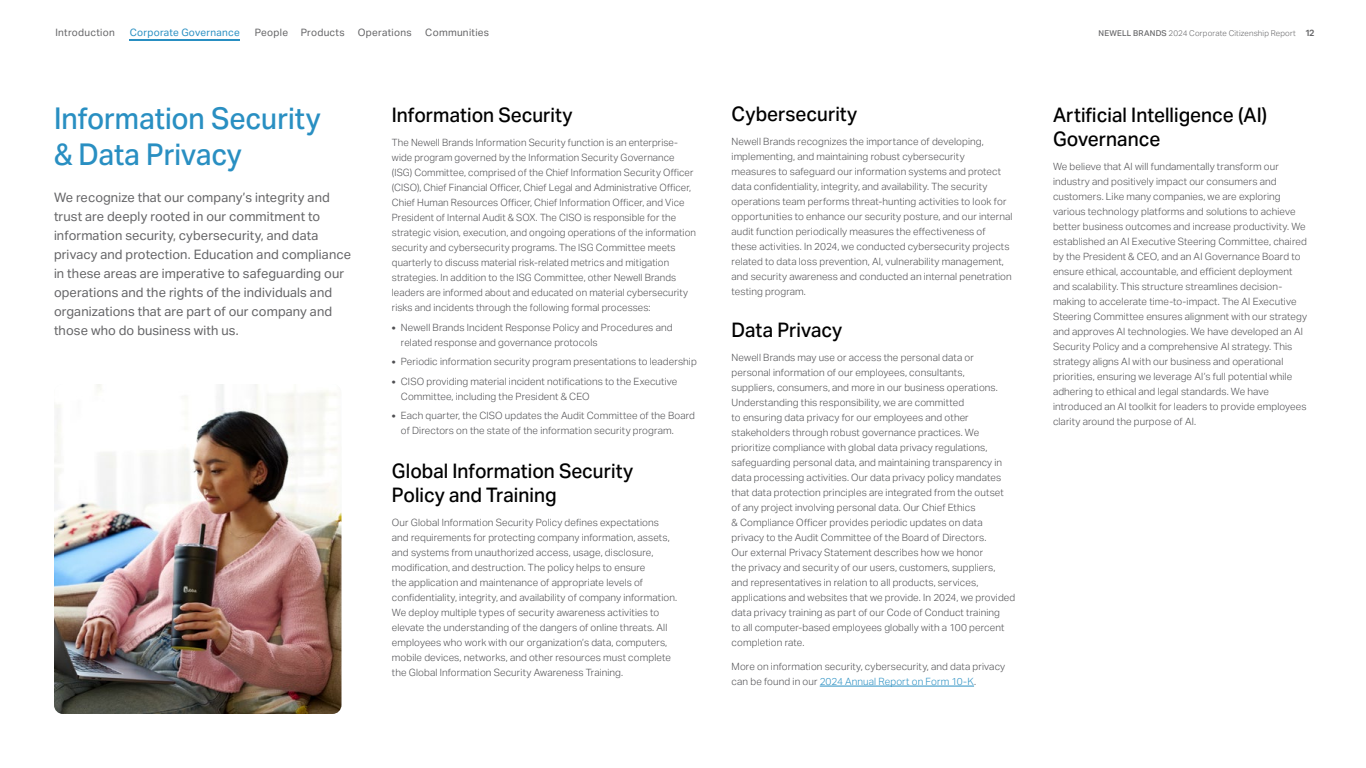
<style>
.page{position:relative;width:1366px;height:768px;background:#fff}
.page>*{position:absolute;margin:0;border:0;box-sizing:border-box;transform-origin:0 0}
.t1{font:500 30px/36px "Aktiv Grotesk";color:#298fc2;scale:.94 1}
.t2{font:500 20px/24px "Aktiv Grotesk";letter-spacing:.005em;color:#000;scale:.95 1}
.t3{font:13px/19px "Aktiv Grotesk";letter-spacing:.005em;color:#656567}
.t4{font:10.2px "Aktiv Grotesk";letter-spacing:.02em;color:#656567}
.t5{font:10.2px "Aktiv Grotesk";letter-spacing:.02em;color:#298fc2}
.t6{font:300 10px/15px "Aktiv Grotesk";letter-spacing:.01em;color:#4f4f52}
.t7{font:300 8px "Aktiv Grotesk";letter-spacing:.02em;color:#656567}
.s1{font-weight:500}
.s2{font-weight:600;font-size:9px}
.s3{font-weight:700}
.s4{color:#298fc2}
</style>
<div class="page">
<hr style="left:820px;top:686px;width:154px;height:1px;background:#298fc2">
<img style="left:54px;top:384px;width:288px;height:330px">
<hr style="left:130px;top:40px;width:110px;height:1px;background:#298fc2">
<p class="t4" style="left:55px;top:27px;width:61px">Introduction</p>
<p class="t5" style="left:130px;top:26px;width:112px">Corporate Governance</p>
<p class="t4" style="left:255px;top:26px;width:91px">People Products</p>
<p class="t4" style="left:358px;top:26px;width:55px">Operations</p>
<p class="t4" style="left:425px;top:26px;width:65px">Communities</p>
<p class="t7" style="left:1099px;top:28px;width:217px"><span class="s1">NEWELL BRANDS</span> 2024 Corporate Citizenship Report <span class="s2">12</span></p>
<h1 class="t1" style="left:54px;top:101px;width:285px">Information Security &amp; Data Privacy</h1>
<p class="t3" style="left:54px;top:188px;width:299px">We recognize that our company’s integrity and trust are deeply rooted in our commitment to information security, cybersecurity, and data privacy and protection. Education and compliance in these areas are imperative to safeguarding our operations and the rights of the individuals and organizations that are part of our company and those who do business with us.</p>
<h2 class="t2" style="left:392px;top:103px;width:192px">Information Security</h2>
<p class="t6" style="left:392px;top:135px;width:306px">The Newell Brands Information Security function is an enterprise&shy;wide program governed by the Information Security Governance (ISG) Committee, comprised of the Chief Information Security Officer (CISO), Chief Financial Officer, Chief Legal and Administrative Officer, Chief Human Resources Officer, Chief Information Officer, and Vice President of Internal Audit &amp; SOX. The CISO is responsible for the strategic vision, execution, and ongoing operations of the information security and cybersecurity programs. The ISG Committee meets quarterly to discuss material risk-related metrics and mitigation strategies. In addition to the ISG Committee, other Newell Brands leaders are informed about and educated on material cybersecurity risks and incidents through the following formal processes:</p>
<p class="t6" style="left:401px;top:320px;width:273px;text-indent:-9px"><span class="s3">•</span> Newell Brands Incident Response Policy and Procedures and related response and governance protocols</p>
<p class="t6" style="left:392px;top:354px;width:306px"><span class="s3">•</span> Periodic information security program presentations to leadership</p>
<p class="t6" style="left:401px;top:374px;width:278px;text-indent:-9px"><span class="s3">•</span> CISO providing material incident notifications to the Executive<br>Committee, including the President &amp; CEO</p>
<p class="t6" style="left:401px;top:408px;width:296px;text-indent:-9px"><span class="s3">•</span> Each quarter, the CISO updates the Audit Committee of the Board of Directors on the state of the information security program.</p>
<h2 class="t2" style="left:392px;top:459px;width:256px">Global Information Security<br>Policy and Training</h2>
<p class="t6" style="left:392px;top:515px;width:287px">Our Global Information Security Policy defines expectations and requirements for protecting company information, assets, and systems from unauthorized access, usage, disclosure, modification, and destruction. The policy helps to ensure<br>the application and maintenance of appropriate levels of confidentiality, integrity, and availability of company information.<br>We deploy multiple types of security awareness activities to elevate the understanding of the dangers of online threats. All employees who work with our organization’s data, computers, mobile devices, networks, and other resources must complete the Global Information Security Awareness Training.</p>
<h2 class="t2" style="left:732px;top:102px;width:134px">Cybersecurity</h2>
<p class="t6" style="left:732px;top:134px;width:283px">Newell Brands recognizes the importance of developing, implementing, and maintaining robust cybersecurity<br>measures to safeguard our information systems and protect data confidentiality, integrity, and availability. The security operations team performs threat-hunting activities to look for opportunities to enhance our security posture, and our internal audit function periodically measures the effectiveness of these activities. In 2024, we conducted cybersecurity projects related to data loss prevention, AI, vulnerability management, and security awareness and conducted an internal penetration testing program.</p>
<h2 class="t2" style="left:732px;top:318px;width:118px">Data Privacy</h2>
<p class="t6" style="left:732px;top:350px;width:285px">Newell Brands may use or access the personal data or personal information of our employees, consultants,<br>suppliers, consumers, and more in our business operations.<br>Understanding this responsibility, we are committed<br>to ensuring data privacy for our employees and other stakeholders through robust governance practices. We prioritize compliance with global data privacy regulations, safeguarding personal data, and maintaining transparency in data processing activities. Our data privacy policy mandates that data protection principles are integrated from the outset<br>of any project involving personal data. Our Chief Ethics<br>&amp; Compliance Officer provides periodic updates on data privacy to the Audit Committee of the Board of Directors.<br>Our external Privacy Statement describes how we honor<br>the privacy and security of our users, customers, suppliers,<br>and representatives in relation to all products, services, applications and websites that we provide. In 2024, we provided data privacy training as part of our Code of Conduct training<br>to all computer-based employees globally with a 100 percent completion rate.</p>
<p class="t6" style="left:732px;top:659px;width:275px">More on information security, cybersecurity, and data privacy can be found in our <span class="s4">2024 Annual Report on Form 10-K</span>.</p>
<h2 class="t2" style="left:1053px;top:103px;width:227px">Artificial Intelligence (AI)<br>Governance</h2>
<p class="t6" style="left:1053px;top:159px;width:256px">We believe that AI will fundamentally transform our industry and positively impact our consumers and customers. Like many companies, we are exploring various technology platforms and solutions to achieve better business outcomes and increase productivity. We established an AI Executive Steering Committee, chaired by the President &amp; CEO, and an AI Governance Board to ensure ethical, accountable, and efficient deployment and scalability. This structure streamlines decision&shy;making to accelerate time-to-impact. The AI Executive Steering Committee ensures alignment with our strategy and approves AI technologies. We have developed an AI Security Policy and a comprehensive AI strategy. This strategy aligns AI with our business and operational priorities, ensuring we leverage AI’s full potential while adhering to ethical and legal standards. We have introduced an AI toolkit for leaders to provide employees clarity around the purpose of AI.</p>
</div>
